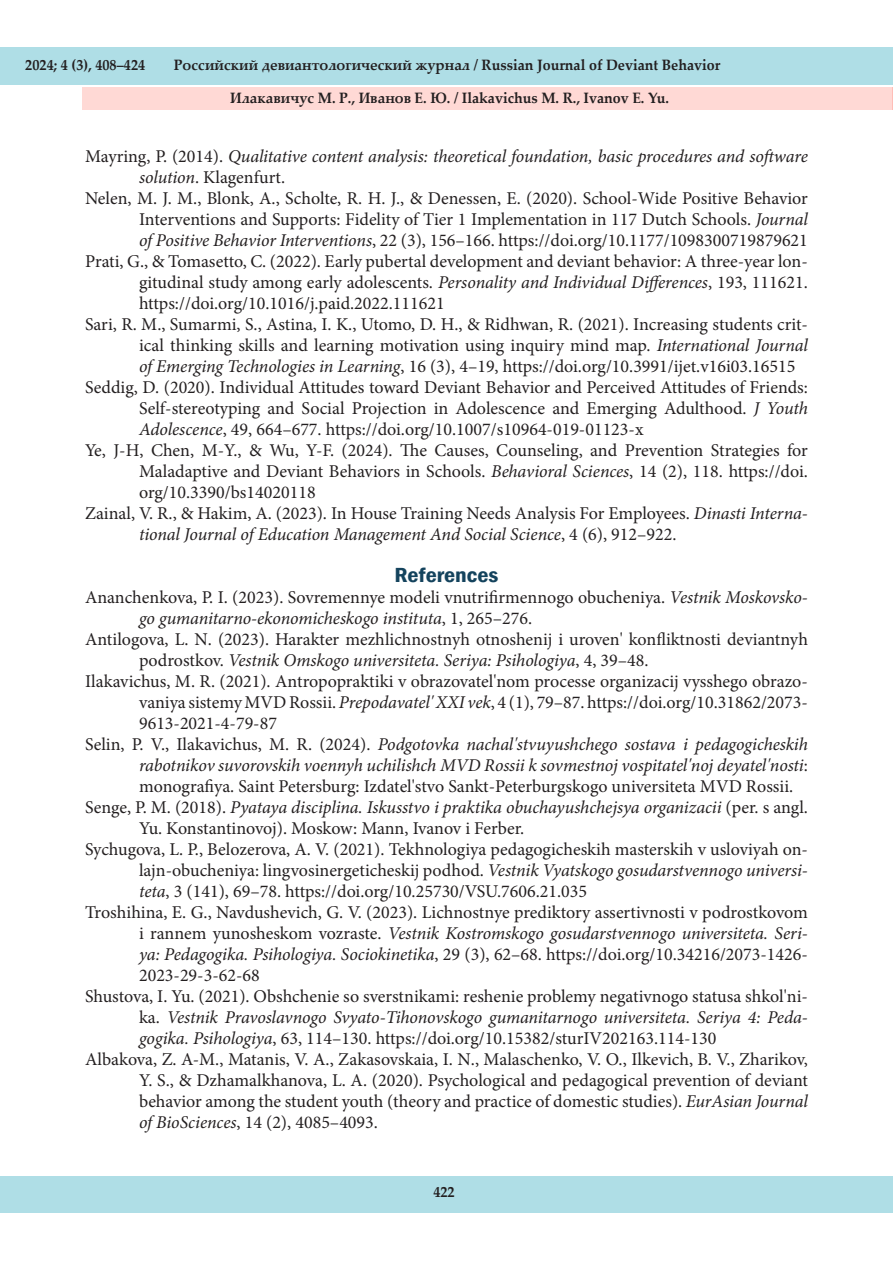
<style>
.page{position:relative;width:893px;height:1263px;background:#fff}
.page>*{position:absolute;margin:0;border:0;box-sizing:border-box;transform-origin:0 0}
.Текст_статьи{font:600 condensed 21px "Franklin Gothic";color:#14435d;scale:1.15 1}
.список_литературы{font:18px/21px "Minion Pro";color:#231f20;text-align:justify}
.список_литературы-2{font:italic 18px/21px "Minion Pro";letter-spacing:-.01em;color:#231f20}
.t1{font:700 15px "Palatino Linotype";color:#231f20;scale:.95 1}
.s1{font-style:normal}
.s2{font-style:italic}
</style>
<div class="page">
<div style="left:0;top:48px;width:893px;height:37px;background:#afdee6"></div>
<div style="left:0;top:1176px;width:892px;height:37px;background:#afdee6"></div>
<div style="left:82px;top:88px;width:811px;height:22px;background:#ffd9d5"></div>
<svg style="left:892px;top:88px;width:1px;height:22px"></svg>
<p class="t1" style="left:25px;top:55px;width:128px">2024; 4 (3), 408–424</p>
<p class="t1" style="left:174px;top:54px;width:577px">Российский девиантологический журнал / Russian Journal of Deviant Behavior</p>
<p class="t1" style="left:230px;top:87px;width:464px">Илакавичус М. Р., Иванов Е. Ю. / Ilakavichus M. R., Ivanov E. Yu.</p>
<p class="список_литературы-2" style="left:139px;top:146px;width:670px;text-indent:-54px"><span class="s1">Mayring, P. (2014).</span> Qualitative content analysis: theoretical foundation, basic procedures and software solution<span class="s1">. Klagenfurt.</span></p>
<p class="список_литературы" style="left:139px;top:188px;width:670px;text-indent:-54px">Nelen, M. J. M., Blonk, A., Scholte, R. H. J., &amp; Denessen, E. (2020). School-Wide Positive Behavior Interventions and Supports: Fidelity of Tier 1 Implementation in 117 Dutch Schools. <span class="s2">Journal of Positive Behavior Interventions</span>, 22 (3), 156–166. https://doi.org/10.1177/1098300719879621</p>
<p class="список_литературы" style="left:139px;top:251px;width:670px;text-indent:-54px">Prati, G., &amp; Tomasetto, C. (2022). Early pubertal development and deviant behavior: A three-year lon&shy;gitudinal study among early adolescents. <span class="s2">Personality and Individual Differences</span>, 193, 111621. https://doi.org/10.1016/j.paid.2022.111621</p>
<p class="список_литературы" style="left:139px;top:314px;width:670px;text-indent:-54px">Sari, R. M., Sumarmi, S., Astina, I. K., Utomo, D. H., &amp; Ridhwan, R. (2021). Increasing students crit&shy;ical thinking skills and learning motivation using inquiry mind map. <span class="s2">International Journal of Emerging Technologies in Learning</span>, 16 (3), 4–19, https://doi.org/10.3991/ijet.v16i03.16515</p>
<p class="список_литературы" style="left:139px;top:377px;width:670px;text-indent:-54px">Seddig, D. (2020). Individual Attitudes toward Deviant Behavior and Perceived Attitudes of Friends:<br>Self-stereotyping and Social Projection in Adolescence and Emerging Adulthood. <span class="s2">J Youth Adolescence</span>, 49, 664–677. https://doi.org/10.1007/s10964-019-01123-x</p>
<p class="список_литературы" style="left:139px;top:440px;width:670px;text-indent:-54px">Ye, J-H, Chen, M-Y., &amp; Wu, Y-F. (2024). The Causes, Counseling, and Prevention Strategies for Maladaptive and Deviant Behaviors in Schools. <span class="s2">Behavioral Sciences</span>, 14 (2), 118. https://doi. org/10.3390/bs14020118</p>
<p class="список_литературы" style="left:139px;top:503px;width:670px;text-indent:-54px">Zainal, V. R., &amp; Hakim, A. (2023). In House Training Needs Analysis For Employees. <span class="s2">Dinasti Interna&shy;tional Journal of Education Management And Social Science</span>, 4 (6), 912–922.</p>
<p class="Текст_статьи" style="left:394px;top:561px;width:92px">References</p>
<p class="список_литературы" style="left:139px;top:587px;width:670px;text-indent:-54px">Ananchenkova, P. I. (2023). Sovremennye modeli vnutrifirmennogo obucheniya. <span class="s2">Vestnik Moskovsko&shy;go gumanitarno-ekonomicheskogo instituta</span>, 1, 265–276.</p>
<p class="список_литературы" style="left:139px;top:629px;width:670px;text-indent:-54px">Antilogova, L. N. (2023). Harakter mezhlichnostnyh otnoshenij i uroven' konfliktnosti deviantnyh podrostkov. <span class="s2">Vestnik Omskogo universiteta. Seriya: Psihologiya</span>, 4, 39–48.</p>
<p class="список_литературы" style="left:139px;top:671px;width:670px;text-indent:-54px">Ilakavichus, M. R. (2021). Antropopraktiki v obrazovatel'nom processe organizacij vysshego obrazo&shy;vaniya sistemy MVD Rossii. <span class="s2">Prepodavatel' XXI vek</span>, 4 (1), 79–87. https://doi.org/10.31862/2073- 9613-2021-4-79-87</p>
<p class="список_литературы-2" style="left:139px;top:734px;width:670px;text-align:justify;text-indent:-54px"><span class="s1">Selin, P. V., Ilakavichus, M. R. (2024).</span> Podgotovka nachal'stvuyushchego sostava i pedagogicheskih rabotnikov suvorovskih voennyh uchilishch MVD Rossii k sovmestnoj vospitatel'noj deyatel'nosti<span class="s1">: monografiya. Saint Petersburg: Izdatel'stvo Sankt-Peterburgskogo universiteta MVD Rossii.</span></p>
<p class="список_литературы" style="left:139px;top:797px;width:670px;text-indent:-54px">Senge, P. M. (2018). <span class="s2">Pyataya disciplina. Iskusstvo i praktika obuchayushchejsya organizacii</span> (per. s angl.<br>Yu. Konstantinovoj). Moskow: Mann, Ivanov i Ferber.</p>
<p class="список_литературы" style="left:139px;top:839px;width:670px;text-indent:-54px">Sychugova, L. P., Belozerova, A. V. (2021). Tekhnologiya pedagogicheskih masterskih v usloviyah on&shy;lajn-obucheniya: lingvosinergeticheskij podhod. <span class="s2">Vestnik Vyatskogo gosudarstvennogo universi&shy;teta</span>, 3 (141), 69–78. https://doi.org/10.25730/VSU.7606.21.035</p>
<p class="список_литературы" style="left:139px;top:902px;width:670px;text-indent:-54px">Troshihina, E. G., Navdushevich, G. V. (2023). Lichnostnye prediktory assertivnosti v podrostkovom i rannem yunosheskom vozraste. <span class="s2">Vestnik Kostromskogo gosudarstvennogo universiteta. Seri&shy;ya: Pedagogika. Psihologiya. Sociokinetika</span>, 29 (3), 62–68. https://doi.org/10.34216/2073-1426- 2023-29-3-62-68</p>
<p class="список_литературы" style="left:139px;top:986px;width:670px;text-indent:-54px">Shustova, I. Yu. (2021). Obshchenie so sverstnikami: reshenie problemy negativnogo statusa shkol'ni&shy;ka. <span class="s2">Vestnik Pravoslavnogo Svyato-Tihonovskogo gumanitarnogo universiteta. Seriya 4: Peda&shy;gogika. Psihologiya</span>, 63, 114–130. https://doi.org/10.15382/sturIV202163.114-130</p>
<p class="список_литературы" style="left:139px;top:1049px;width:670px;text-indent:-54px">Albakova, Z. A-M., Matanis, V. A., Zakasovskaia, I. N., Malaschenko, V. O., Ilkevich, B. V., Zharikov, Y. S., &amp; Dzhamalkhanova, L. A. (2020). Psychological and pedagogical prevention of deviant behavior among the student youth (theory and practice of domestic studies). <span class="s2">EurAsian Journal of BioSciences</span>, 14 (2), 4085–4093.</p>
<p class="t1" style="left:433px;top:1181px;width:24px">422</p>
</div>
